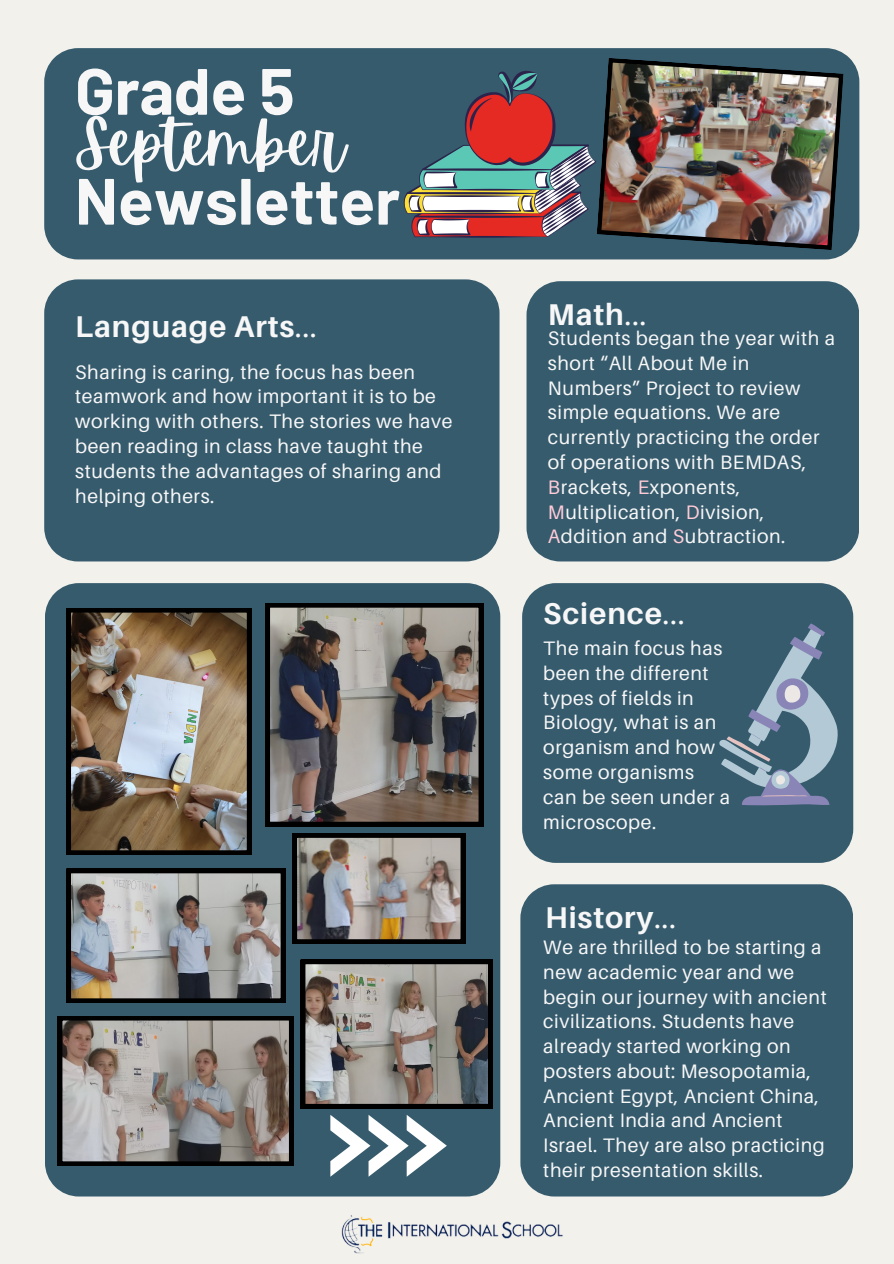
<style>
.page{position:relative;width:894px;height:1264px;background:#fff}
.page>*{position:absolute;margin:0;border:0;box-sizing:border-box;transform-origin:0 0}
.t1{font:700 65.25px "Barlow";color:#f7f7f7}
.t2{font:63.75px "Apricots";color:#f7f7f7}
.t3{font:700 30px "Aileron";letter-spacing:.03em;color:#f7f7f7}
.t4{font:19.5px/24.8px "Aileron";letter-spacing:.03em;color:#f7f7f7}
.s1{font-weight:400}
.s2{color:#ffcbd7}
</style>
<div class="page">
<div style="left:0;top:0;width:893px;height:1263px;background:#f2f1ec"></div>
<div style="left:44px;top:48px;width:815px;height:211px;background:#365b6d"></div>
<div style="left:526px;top:281px;width:333px;height:280px;background:#365b6d"></div>
<div style="left:522px;top:583px;width:331px;height:279px;background:#365b6d"></div>
<div style="left:520px;top:884px;width:333px;height:312px;background:#365b6d"></div>
<div style="left:44px;top:279px;width:455px;height:282px;background:#365b6d"></div>
<img style="left:341px;top:1215px;width:222px;height:39px">
<div style="left:45px;top:583px;width:455px;height:613px;background:#365b6d"></div>
<img style="left:66px;top:608px;width:185px;height:246px">
<svg style="left:66px;top:868px;width:219px;height:134px;background:#918f8e"></svg>
<svg style="left:265px;top:603px;width:218px;height:223px;background:#6e6865"></svg>
<svg style="left:58px;top:1016px;width:235px;height:149px;background:#8d8682"></svg>
<svg style="left:301px;top:959px;width:191px;height:149px;background:#847f7b"></svg>
<img style="left:596px;top:58px;width:247px;height:192px">
<svg style="left:404px;top:70px;width:192px;height:168px;background:#7a6b70"></svg>
<img style="left:292px;top:833px;width:173px;height:110px">
<svg style="left:330px;top:1114px;width:116px;height:62px;background:#849aa5"></svg>
<svg style="left:719px;top:623px;width:118px;height:182px;background:#627e91"></svg>
<p class="t1" style="left:75px;top:49px;width:221px">Grade 5</p>
<p class="t2" style="left:75px;top:107px;width:270px">September</p>
<p class="t1" style="left:75px;top:159px;width:326px">Newsletter</p>
<p class="t3" style="left:75px;top:308px;width:243px">Language Arts<span class="s1">...</span></p>
<p class="t4" style="left:75px;top:359px;width:379px">Sharing is caring, the focus has been teamwork and how important it is to be working with others. The stories we have been reading in class have taught the students the advantages of sharing and helping others.</p>
<p class="t3" style="left:547px;top:295px;width:100px">Math<span class="s1">...</span></p>
<p class="t4" style="left:547px;top:325px;width:288px">Students began the year with a short “All About Me in<br>Numbers” Project to review simple equations. We are currently practicing the order of operations with BEMDAS,<br><span class="s2">B</span>rackets, <span class="s2">E</span>xponents,<br><span class="s2">M</span>ultiplication, <span class="s2">D</span>ivision,<br><span class="s2">A</span>ddition and <span class="s2">S</span>ubtraction.</p>
<p class="t3" style="left:543px;top:594px;width:143px">Science<span class="s1">...</span></p>
<p class="t4" style="left:543px;top:635px;width:188px">The main focus has been the different types of fields in<br>Biology, what is an organism and how some organisms can be seen under a microscope.</p>
<p class="t3" style="left:545px;top:898px;width:132px">History<span class="s1">...</span></p>
<p class="t4" style="left:543px;top:934px;width:285px">We are thrilled to be starting a new academic year and we begin our journey with ancient civilizations. Students have already started working on posters about: Mesopotamia,<br>Ancient Egypt, Ancient China,<br>Ancient India and Ancient<br>Israel. They are also practicing their presentation skills.</p>
</div>
